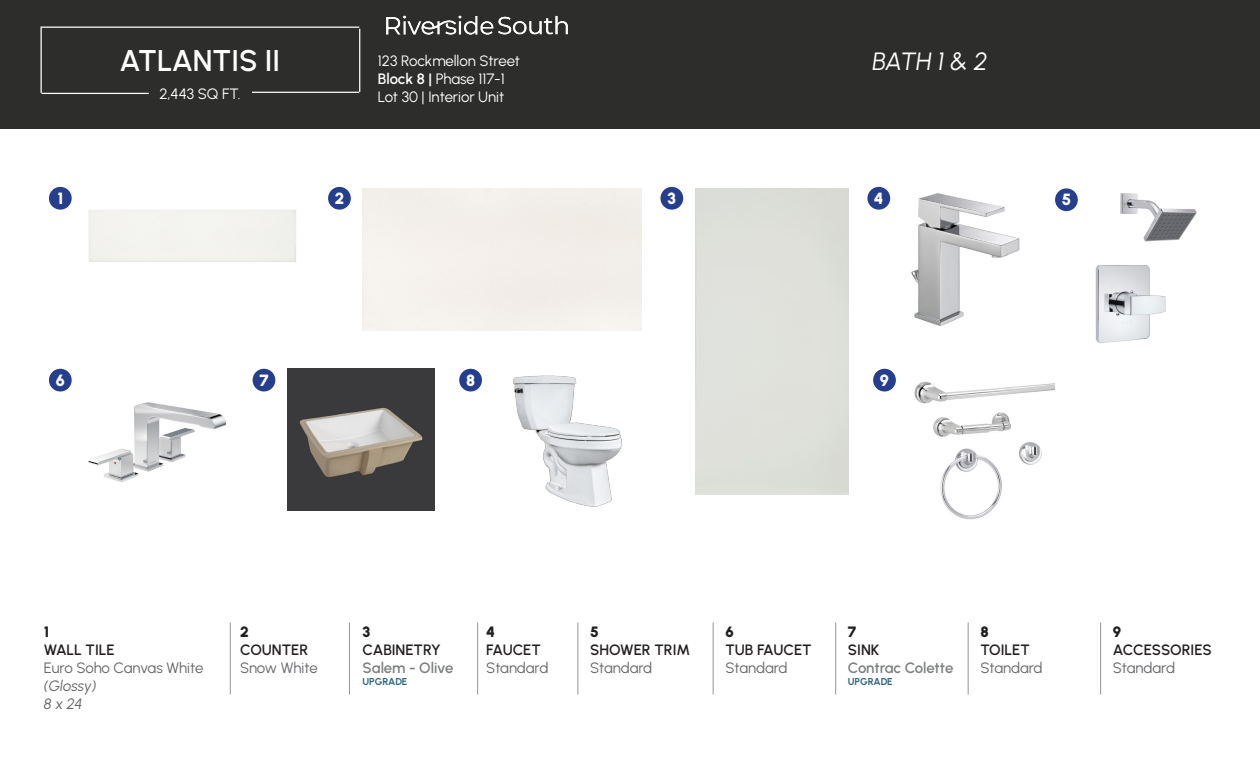
<style>
.page{position:relative;width:1260px;height:765px;background:#fff}
.page>*{position:absolute;margin:0;border:0;box-sizing:border-box;transform-origin:0 0}
.t1{font:600 30px "Urbanist";color:#fff}
.t2{font:italic 25px "Urbanist";color:#fff}
.t3{font:900 16.25px "Urbanist";color:#fff}
.t4{font:15px/18px "Urbanist";letter-spacing:-.005em;color:#67676a}
.t5{font:600 15px "Urbanist";color:#231f20}
.t6{font:15px/18px "Urbanist";letter-spacing:-.005em;color:#fff}
.t7{font:600 15px "Urbanist";letter-spacing:-.01em;color:#7f8080}
.t8{font:900 15px "Urbanist";color:#231f20}
.t9{font:italic 15px "Urbanist";color:#67676a}
.t10{font:700 10px "Urbanist";letter-spacing:-.01em;color:#2e6781}
.s1{font-weight:600}
.s2{font-style:italic}
</style>
<div class="page">
<div style="left:0;top:0;width:1260px;height:129px;background:#2d2d2c"></div>
<hr style="left:42px;top:93px;width:107px;height:1px;background:#fff">
<hr style="left:41px;top:28px;width:1px;height:65px;background:#fff">
<hr style="left:41px;top:27px;width:318px;height:1px;background:#fff">
<hr style="left:359px;top:29px;width:1px;height:63px;background:#fff">
<hr style="left:252px;top:92px;width:107px;height:1px;background:#fff">
<img style="left:386px;top:15px;width:182px;height:20px">
<hr style="left:230px;top:622px;width:1px;height:72px;background:#2d272a">
<hr style="left:349px;top:622px;width:1px;height:72px;background:#2d272a">
<hr style="left:477px;top:622px;width:1px;height:72px;background:#2d272a">
<hr style="left:578px;top:622px;width:1px;height:72px;background:#2d272a">
<div style="left:49px;top:187px;width:23px;height:23px;background:#253f8e;border-radius:50%"></div>
<div style="left:328px;top:187px;width:23px;height:23px;background:#253f8e;border-radius:50%"></div>
<div style="left:660px;top:187px;width:23px;height:23px;background:#253f8e;border-radius:50%"></div>
<div style="left:867px;top:187px;width:23px;height:23px;background:#253f8e;border-radius:50%"></div>
<div style="left:1055px;top:188px;width:23px;height:23px;background:#253f8e;border-radius:50%"></div>
<img style="left:1095px;top:193px;width:102px;height:150px">
<hr style="left:713px;top:622px;width:1px;height:72px;background:#2d272a">
<div style="left:49px;top:369px;width:23px;height:23px;background:#253f8e;border-radius:50%"></div>
<img style="left:89px;top:402px;width:137px;height:80px">
<hr style="left:835px;top:622px;width:1px;height:72px;background:#2d272a">
<hr style="left:968px;top:622px;width:1px;height:72px;background:#2d272a">
<img style="left:911px;top:193px;width:109px;height:132px">
<div style="left:253px;top:369px;width:22px;height:23px;background:#253f8e;border-radius:50%"></div>
<img style="left:288px;top:369px;width:147px;height:142px">
<div style="left:459px;top:369px;width:23px;height:23px;background:#253f8e;border-radius:50%"></div>
<img style="left:513px;top:375px;width:109px;height:132px">
<div style="left:873px;top:369px;width:23px;height:23px;background:#253f8e;border-radius:50%"></div>
<img style="left:914px;top:381px;width:141px;height:139px">
<hr style="left:1100px;top:622px;width:1px;height:72px;background:#2d272a">
<p class="t3" style="left:57px;top:187px;width:7px">1</p>
<h1 class="t1" style="left:120px;top:41px;width:162px">ATLANTIS II</h1>
<p class="t6" style="left:159px;top:84px;width:83px">2,443 SQ FT.</p>
<p class="t6" style="left:378px;top:51px;width:144px">123 Rockmellon Street<br><span class="s1">Block 8 |</span> Phase 117-1<br>Lot 30 | Interior Unit</p>
<p class="t2" style="left:872px;top:45px;width:117px">BATH 1 &amp; 2</p>
<p class="t3" style="left:335px;top:187px;width:11px">2</p>
<p class="t3" style="left:668px;top:187px;width:10px">3</p>
<p class="t3" style="left:874px;top:187px;width:11px">4</p>
<p class="t3" style="left:1062px;top:188px;width:11px">5</p>
<p class="t3" style="left:56px;top:368px;width:11px">6</p>
<p class="t3" style="left:259px;top:368px;width:11px">7</p>
<p class="t3" style="left:466px;top:368px;width:11px">8</p>
<p class="t3" style="left:880px;top:368px;width:11px">9</p>
<p class="t8" style="left:44px;top:621px;width:7px">1</p>
<p class="t5" style="left:44px;top:639px;width:72px">WALL TILE</p>
<p class="t4" style="left:44px;top:658px;width:161px">Euro Soho Canvas White <span class="s2">(Glossy)</span></p>
<p class="t9" style="left:44px;top:694px;width:40px">8 x 24</p>
<p class="t8" style="left:240px;top:621px;width:10px">2</p>
<p class="t5" style="left:240px;top:639px;width:70px">COUNTER</p>
<p class="t4" style="left:240px;top:658px;width:79px">Snow White</p>
<p class="t8" style="left:363px;top:621px;width:9px">3</p>
<p class="t5" style="left:363px;top:639px;width:80px">CABINETRY</p>
<p class="t7" style="left:363px;top:657px;width:92px">Salem - Olive</p>
<p class="t10" style="left:363px;top:674px;width:46px">UPGRADE</p>
<p class="t8" style="left:486px;top:621px;width:10px">4</p>
<p class="t5" style="left:486px;top:639px;width:56px">FAUCET</p>
<p class="t4" style="left:486px;top:658px;width:64px">Standard</p>
<p class="t8" style="left:590px;top:621px;width:10px">5</p>
<p class="t5" style="left:590px;top:639px;width:102px">SHOWER TRIM</p>
<p class="t4" style="left:590px;top:658px;width:64px">Standard</p>
<p class="t8" style="left:725px;top:621px;width:10px">6</p>
<p class="t5" style="left:725px;top:639px;width:88px">TUB FAUCET</p>
<p class="t4" style="left:725px;top:658px;width:64px">Standard</p>
<p class="t8" style="left:848px;top:621px;width:10px">7</p>
<p class="t5" style="left:848px;top:639px;width:33px">SINK</p>
<p class="t7" style="left:848px;top:657px;width:107px">Contrac Colette</p>
<p class="t10" style="left:848px;top:674px;width:46px">UPGRADE</p>
<p class="t8" style="left:980px;top:621px;width:10px">8</p>
<p class="t5" style="left:980px;top:639px;width:51px">TOILET</p>
<p class="t4" style="left:980px;top:658px;width:64px">Standard</p>
<p class="t8" style="left:1113px;top:621px;width:10px">9</p>
<p class="t5" style="left:1113px;top:639px;width:100px">ACCESSORIES</p>
<p class="t4" style="left:1113px;top:658px;width:64px">Standard</p>
</div>
